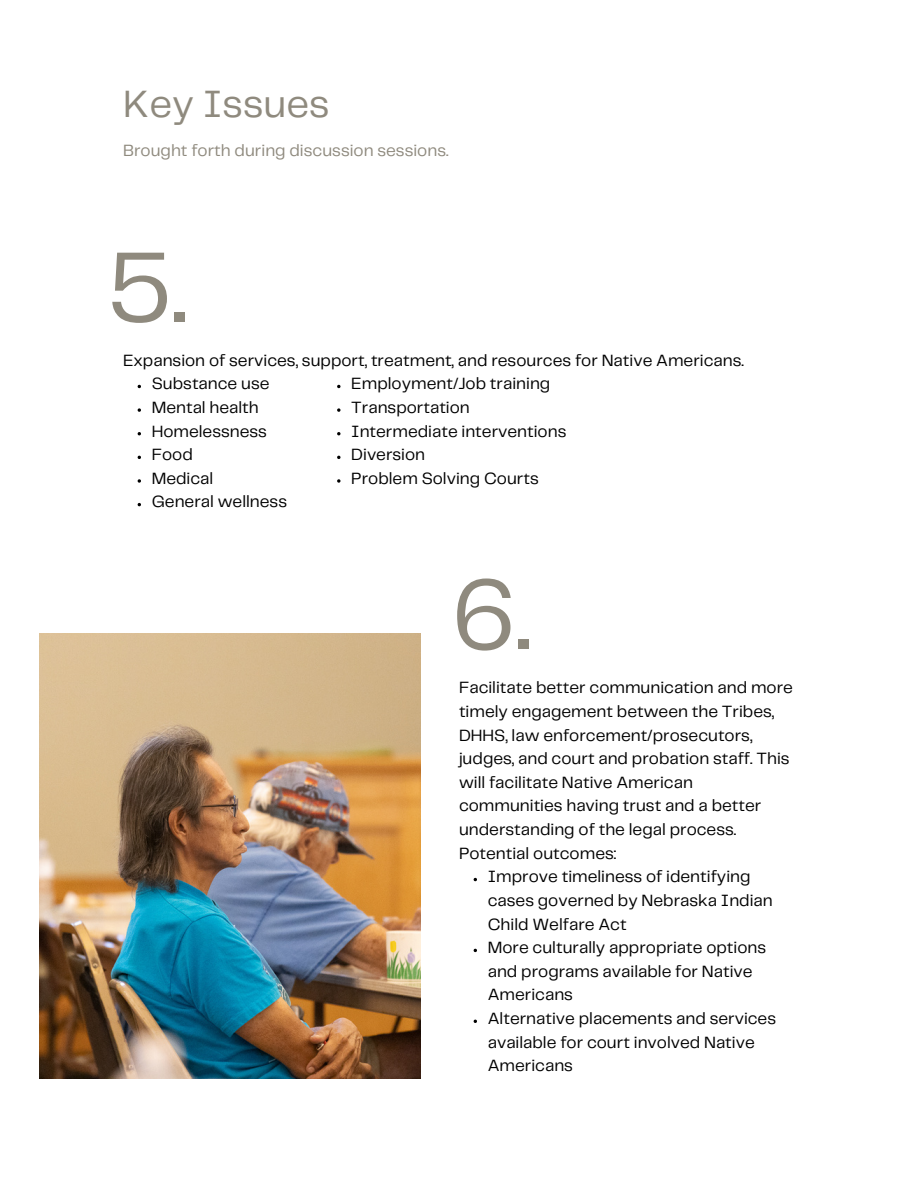
<style>
.page{position:relative;width:918px;height:1188px;background:#fff}
.page>*{position:absolute;margin:0;border:0;box-sizing:border-box;transform-origin:0 0}
.t1{font:102.9px "Telegraf";color:#8f8a7e}
.t2{font:39.45px "Telegraf";color:#8f8a7e}
.t3{font:16.95px/23.7px "Telegraf";color:#000}
.t4{font:16.95px "Telegraf";color:#8f8a7e}
</style>
<div class="page">
<img style="left:39px;top:633px;width:382px;height:445px">
<svg style="left:138px;top:408px;width:3px;height:4px"></svg>
<svg style="left:138px;top:479px;width:3px;height:4px"></svg>
<svg style="left:337px;top:408px;width:3px;height:4px"></svg>
<svg style="left:337px;top:479px;width:3px;height:4px"></svg>
<h2 class="t2" style="left:123px;top:87px;width:208px">Key Issues</h2>
<p class="t4" style="left:123px;top:143px;width:327px">Brought forth during discussion sessions.</p>
<h1 class="t1" style="left:107px;top:243px;width:81px">5.</h1>
<p class="t3" style="left:351px;top:349px;width:394px;text-indent:-228px">Expansion of services, support, treatment, and resources for Native Americans.<br>Employment/Job training<br>Transportation<br>Intermediate interventions<br>Diversion<br>Problem Solving Courts</p>
<p class="t3" style="left:152px;top:373px;width:137px">Substance use<br>Mental health<br>Homelessness<br>Food<br>Medical<br>General wellness</p>
<h1 class="t1" style="left:452px;top:571px;width:80px">6.</h1>
<p class="t3" style="left:459px;top:677px;width:336px">Facilitate better communication and more timely engagement between the Tribes, DHHS, law enforcement/prosecutors, judges, and court and probation staff. This will facilitate Native American communities having trust and a better understanding of the legal process.<br>Potential outcomes:</p>
<p class="t3" style="left:488px;top:866px;width:290px">Improve timeliness of identifying cases governed by Nebraska Indian<br>Child Welfare Act<br>More culturally appropriate options and programs available for Native<br>Americans<br>Alternative placements and services available for court involved Native<br>Americans</p>
</div>
